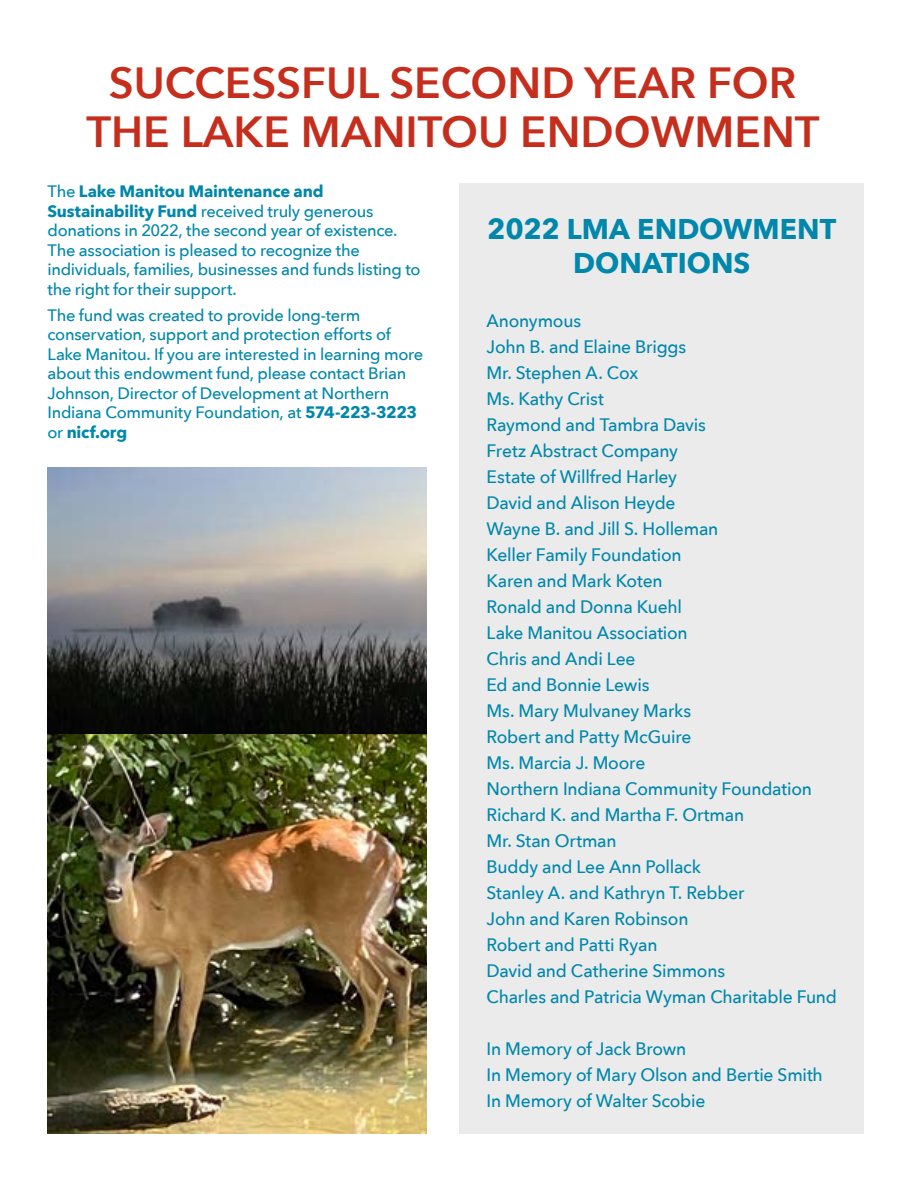
<style>
.page{position:relative;width:918px;height:1188px;background:#fff}
.page>*{position:absolute;margin:0;border:0;box-sizing:border-box;transform-origin:0 0}
.t1{font:600 43.5px/49.5px "Avenir Next";color:#c52e1c;text-align:center}
.t2{font:700 28.5px/34px "Avenir Next";color:#0087ab;text-align:center}
.t3{font:500 18px/26px "Avenir Next";letter-spacing:-.015em;color:#0087ab}
.t4{font:500 16.5px/19.5px "Avenir Next";letter-spacing:-.02em;color:#0087ab}
.s1{font-weight:700}
</style>
<div class="page">
<img style="left:48px;top:467px;width:379px;height:267px">
<img style="left:48px;top:734px;width:379px;height:400px">
<div style="left:460px;top:184px;width:404px;height:950px;background:#ebebeb"></div>
<h1 class="t1" style="left:86px;top:57px;width:735px">SUCCESSFUL SECOND YEAR FOR<br>THE LAKE MANITOU ENDOWMENT</h1>
<p class="t4" style="left:48px;top:181px;width:374px">The <span class="s1">Lake Manitou Maintenance and Sustainability Fund</span> received truly generous donations in 2022, the second year of existence.<br>The association is pleased to recognize the individuals, families, businesses and funds listing to the right for their support.</p>
<p class="t4" style="left:48px;top:305px;width:377px">The fund was created to provide long-term conservation, support and protection efforts of Lake Manitou. If you are interested in learning more about this endowment fund, please contact Brian Johnson, Director of Development at Northern Indiana Community Foundation, at <span class="s1">574-223-3223 </span>or <span class="s1">nicf.org</span></p>
<h2 class="t2" style="left:487px;top:212px;width:351px">2022 LMA ENDOWMENT<br>DONATIONS</h2>
<p class="t3" style="left:487px;top:307px;width:352px">Anonymous<br>John B. and Elaine Briggs<br>Mr. Stephen A. Cox<br>Ms. Kathy Crist<br>Raymond and Tambra Davis<br>Fretz Abstract Company<br>Estate of Willfred Harley<br>David and Alison Heyde<br>Wayne B. and Jill S. Holleman<br>Keller Family Foundation<br>Karen and Mark Koten<br>Ronald and Donna Kuehl<br>Lake Manitou Association<br>Chris and Andi Lee<br>Ed and Bonnie Lewis<br>Ms. Mary Mulvaney Marks<br>Robert and Patty McGuire<br>Ms. Marcia J. Moore<br>Northern Indiana Community Foundation<br>Richard K. and Martha F. Ortman<br>Mr. Stan Ortman<br>Buddy and Lee Ann Pollack<br>Stanley A. and Kathryn T. Rebber<br>John and Karen Robinson<br>Robert and Patti Ryan<br>David and Catherine Simmons<br>Charles and Patricia Wyman Charitable Fund</p>
<p class="t3" style="left:487px;top:1035px;width:338px">In Memory of Jack Brown<br>In Memory of Mary Olson and Bertie Smith<br>In Memory of Walter Scobie</p>
</div>
